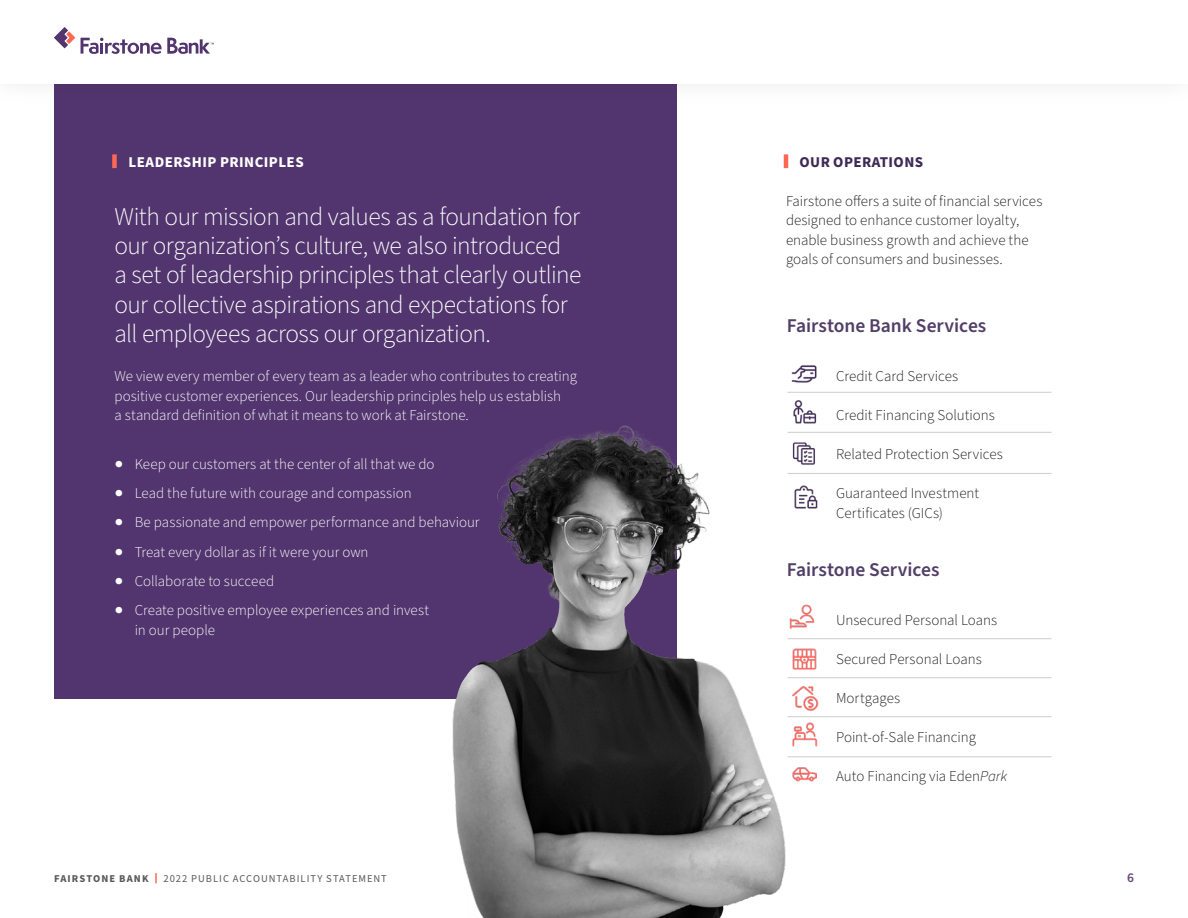
<style>
.page{position:relative;width:1188px;height:918px;background:#fff}
.page>*{position:absolute;margin:0;border:0;box-sizing:border-box;transform-origin:0 0}
.t1{font:300 25.5px/29.2px "Source Sans Pro";letter-spacing:-.02em;color:#fff}
.t2{font:600 19.5px "Source Sans Pro";color:#523f67}
.t3{font:300 15px/19.5px "Source Sans Pro";color:#fff}
.t4{font:300 15px/19.5px "Source Sans Pro";color:#1a1a1a}
.t5{font:700 15px "Source Sans Pro";letter-spacing:.03em;color:#fff}
.t6{font:700 15px "Source Sans Pro";letter-spacing:.03em;color:#3f2a56}
.t7{font:600 13.5px "Source Sans Pro";color:#654675}
.t8{font:10.5px "Source Sans Pro";letter-spacing:.095em;color:#58595b}
.t9{font:700 10.5px "Source Sans Pro";letter-spacing:.1em;color:#58595b}
.s1{font-style:italic}
</style>
<div class="page">
<div style="left:54px;top:83px;width:622px;height:616px;background:#52356e"></div>
<div style="left:112px;top:154px;width:5px;height:14px;background:#ff6754"></div>
<hr style="left:784px;top:154px;width:4px;height:14px;background:#ff6754">
<img style="left:452px;top:416px;width:357px;height:502px">
<img style="left:791px;top:365px;width:26px;height:18px">
<img style="left:789px;top:603px;width:26px;height:32px">
<img style="left:789px;top:400px;width:28px;height:31px">
<img style="left:791px;top:647px;width:26px;height:26px">
<img style="left:789px;top:437px;width:26px;height:32px">
<img style="left:789px;top:685px;width:30px;height:30px">
<img style="left:789px;top:480px;width:29px;height:32px">
<img style="left:792px;top:723px;width:26px;height:28px">
<img style="left:793px;top:765px;width:24px;height:24px">
<hr style="left:788px;top:392px;width:263px;height:1px;background:#cdcdce">
<hr style="left:788px;top:638px;width:263px;height:1px;background:#cdcdce">
<hr style="left:788px;top:432px;width:263px;height:1px;background:#cdcdce">
<hr style="left:788px;top:677px;width:263px;height:1px;background:#cdcdce">
<hr style="left:788px;top:473px;width:263px;height:1px;background:#cdcdce">
<hr style="left:788px;top:716px;width:263px;height:1px;background:#cdcdce">
<hr style="left:788px;top:756px;width:263px;height:1px;background:#cdcdce">
<div style="left:0;top:0;width:1188px;height:107px;background:#000;opacity:.15"></div>
<div style="left:0;top:0;width:1188px;height:83px;background:#fff"></div>
<svg style="left:54px;top:27px;width:21px;height:21px"></svg>
<svg style="left:81px;top:38px;width:133px;height:16px"></svg>
<svg style="left:155px;top:873px;width:2px;height:10px"></svg>
<p class="t5" style="left:129px;top:151px;width:177px">LEADERSHIP PRINCIPLES</p>
<p class="t1" style="left:114px;top:203px;width:468px">With our mission and values as a foundation for our organization’s culture, we also introduced<br>a set of leadership principles that clearly outline our collective aspirations and expectations for all employees across our organization.</p>
<p class="t3" style="left:114px;top:367px;width:464px">We view every member of every team as a leader who contributes to creating positive customer experiences. Our leadership principles help us establish<br>a standard definition of what it means to work at Fairstone.</p>
<p class="t3" style="left:114px;top:455px;width:322px">● Keep our customers at the center of all that we do</p>
<p class="t3" style="left:114px;top:484px;width:299px">● Lead the future with courage and compassion</p>
<p class="t3" style="left:114px;top:513px;width:367px">● Be passionate and empower performance and behaviour</p>
<p class="t3" style="left:114px;top:542px;width:256px">● Treat every dollar as if it were your own</p>
<p class="t3" style="left:114px;top:572px;width:161px">● Collaborate to succeed</p>
<p class="t3" style="left:135px;top:601px;width:296px;text-indent:-20px">● Create positive employee experiences and invest in our people</p>
<p class="t6" style="left:800px;top:151px;width:125px">OUR OPERATIONS</p>
<p class="t4" style="left:786px;top:191px;width:258px">Fairstone offers a suite of financial services designed to enhance customer loyalty, enable business growth and achieve the goals of consumers and businesses.</p>
<h2 class="t2" style="left:787px;top:313px;width:201px">Fairstone Bank Services</h2>
<p class="t4" style="left:836px;top:367px;width:124px">Credit Card Services</p>
<p class="t4" style="left:836px;top:406px;width:160px">Credit Financing Solutions</p>
<p class="t4" style="left:836px;top:445px;width:168px">Related Protection Services</p>
<p class="t4" style="left:836px;top:484px;width:145px">Guaranteed Investment<br>Certificates (GICs)</p>
<h2 class="t2" style="left:787px;top:556px;width:154px">Fairstone Services</h2>
<p class="t4" style="left:836px;top:611px;width:163px">Unsecured Personal Loans</p>
<p class="t4" style="left:836px;top:650px;width:147px">Secured Personal Loans</p>
<p class="t4" style="left:836px;top:689px;width:66px">Mortgages</p>
<p class="t4" style="left:836px;top:728px;width:141px">Point-of-Sale Financing</p>
<p class="t4" style="left:836px;top:767px;width:173px">Auto Financing via Eden<span class="s1">Park</span></p>
<p class="t9" style="left:54px;top:871px;width:96px">FAIRSTONE BANK</p>
<p class="t8" style="left:163px;top:871px;width:225px">2022 PUBLIC ACCOUNTABILITY STATEMENT</p>
<p class="t7" style="left:1127px;top:868px;width:8px">6</p>
</div>
